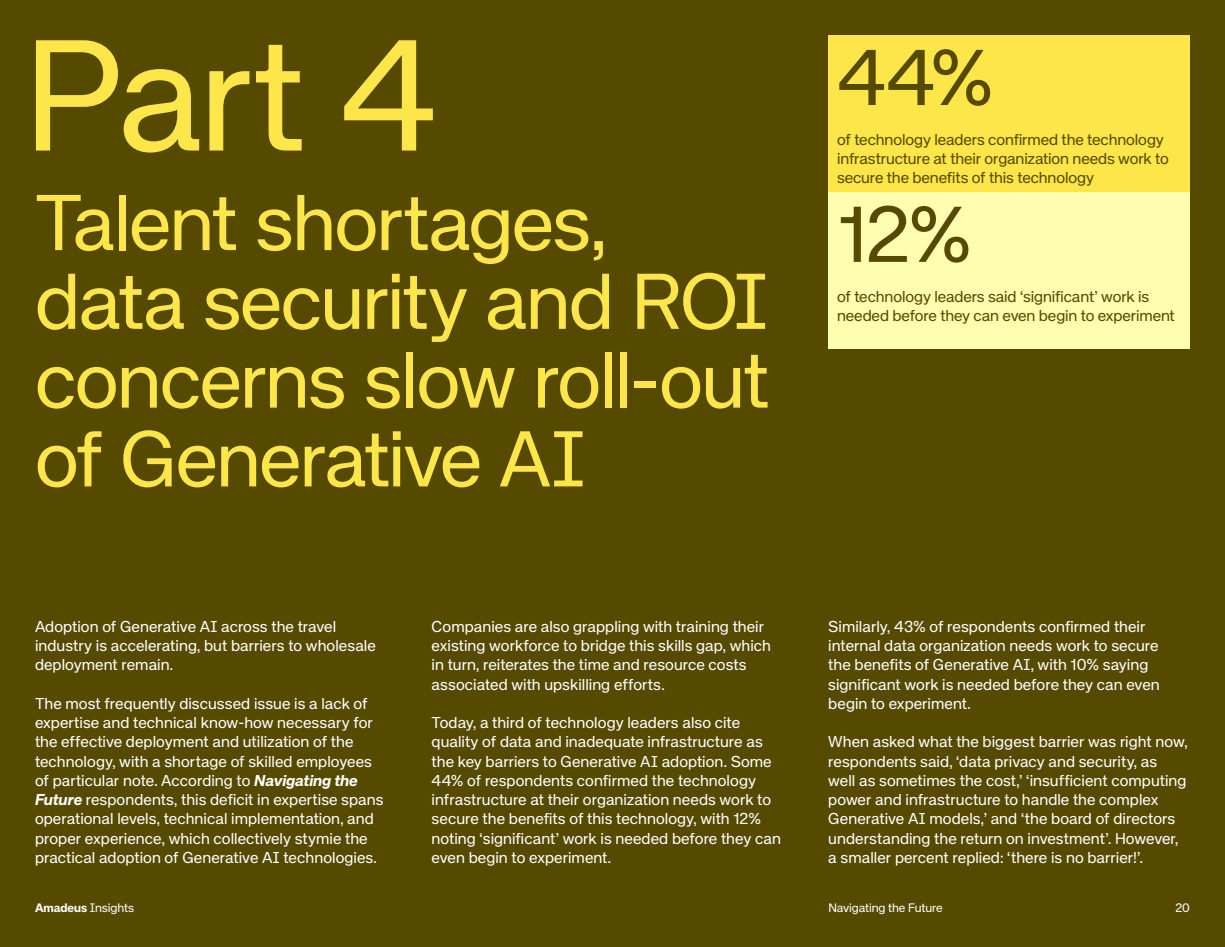
<style>
.page{position:relative;width:1225px;height:947px;background:#564a00}
.page>*{position:absolute;margin:0;border:0;box-sizing:border-box;transform-origin:0 0}
.t1{font:157.5px "Amadeus Neue";color:#fce649}
.t2{font:78.75px/78.8px "Amadeus Neue";letter-spacing:-.02em;color:#fce649}
.t3{font:78.75px "Amadeus Neue";color:#564a00}
.t4{font:15.75px/19.2px "Amadeus Neue";color:#fff}
.t5{font:15.75px/19.2px "Amadeus Neue";letter-spacing:-.005em;color:#564a00}
.t6{font:12.25px "Amadeus Neue";letter-spacing:-.01em;color:#fff}
.s1{font-weight:700;font-style:italic}
.s2{font-weight:700}
</style>
<div class="page">
<div style="left:828px;top:35px;width:362px;height:157px;background:#fce649"></div>
<div style="left:828px;top:192px;width:362px;height:157px;background:#fffeb0"></div>
<h1 class="t1" style="left:24px;top:7px;width:415px">Part 4</h1>
<h2 class="t2" style="left:35px;top:185px;width:736px">Talent shortages, data security and ROI concerns slow roll-out of Generative AI</h2>
<h2 class="t3" style="left:837px;top:33px;width:158px">44%</h2>
<p class="t5" style="left:837px;top:130px;width:333px">of technology leaders confirmed the technology infrastructure at their organization needs work to secure the benefits of this technology</p>
<h2 class="t3" style="left:837px;top:190px;width:137px">12%</h2>
<p class="t5" style="left:837px;top:287px;width:339px">of technology leaders said ‘significant’ work is needed before they can even begin to experiment</p>
<p class="t4" style="left:35px;top:617px;width:342px">Adoption of Generative AI across the travel industry is accelerating, but barriers to wholesale deployment remain.</p>
<p class="t4" style="left:35px;top:694px;width:350px">The most frequently discussed issue is a lack of expertise and technical know-how necessary for the effective deployment and utilization of the technology, with a shortage of skilled employees of particular note. According to <span class="s1">Navigating the Future</span> respondents, this deficit in expertise spans operational levels, technical implementation, and proper experience, which collectively stymie the practical adoption of Generative AI technologies.</p>
<p class="t4" style="left:432px;top:617px;width:341px">Companies are also grappling with training their existing workforce to bridge this skills gap, which in turn, reiterates the time and resource costs associated with upskilling efforts.</p>
<p class="t4" style="left:432px;top:713px;width:351px">Today, a third of technology leaders also cite quality of data and inadequate infrastructure as the key barriers to Generative AI adoption. Some 44% of respondents confirmed the technology infrastructure at their organization needs work to secure the benefits of this technology, with 12% noting ‘significant’ work is needed before they can even begin to experiment.</p>
<p class="t4" style="left:828px;top:617px;width:333px">Similarly, 43% of respondents confirmed their internal data organization needs work to secure the benefits of Generative AI, with 10% saying significant work is needed before they can even begin to experiment.</p>
<p class="t4" style="left:828px;top:732px;width:361px">When asked what the biggest barrier was right now, respondents said, ‘data privacy and security, as well as sometimes the cost,’ ‘insufficient computing power and infrastructure to handle the complex Generative AI models,’ and ‘the board of directors understanding the return on investment’. However, a smaller percent replied: ‘there is no barrier!’.</p>
<p class="t6" style="left:35px;top:901px;width:101px"><span class="s2">Amadeus</span> Insights</p>
<p class="t6" style="left:828px;top:901px;width:116px">Navigating the Future</p>
<p class="t6" style="left:1176px;top:901px;width:16px">20</p>
</div>
